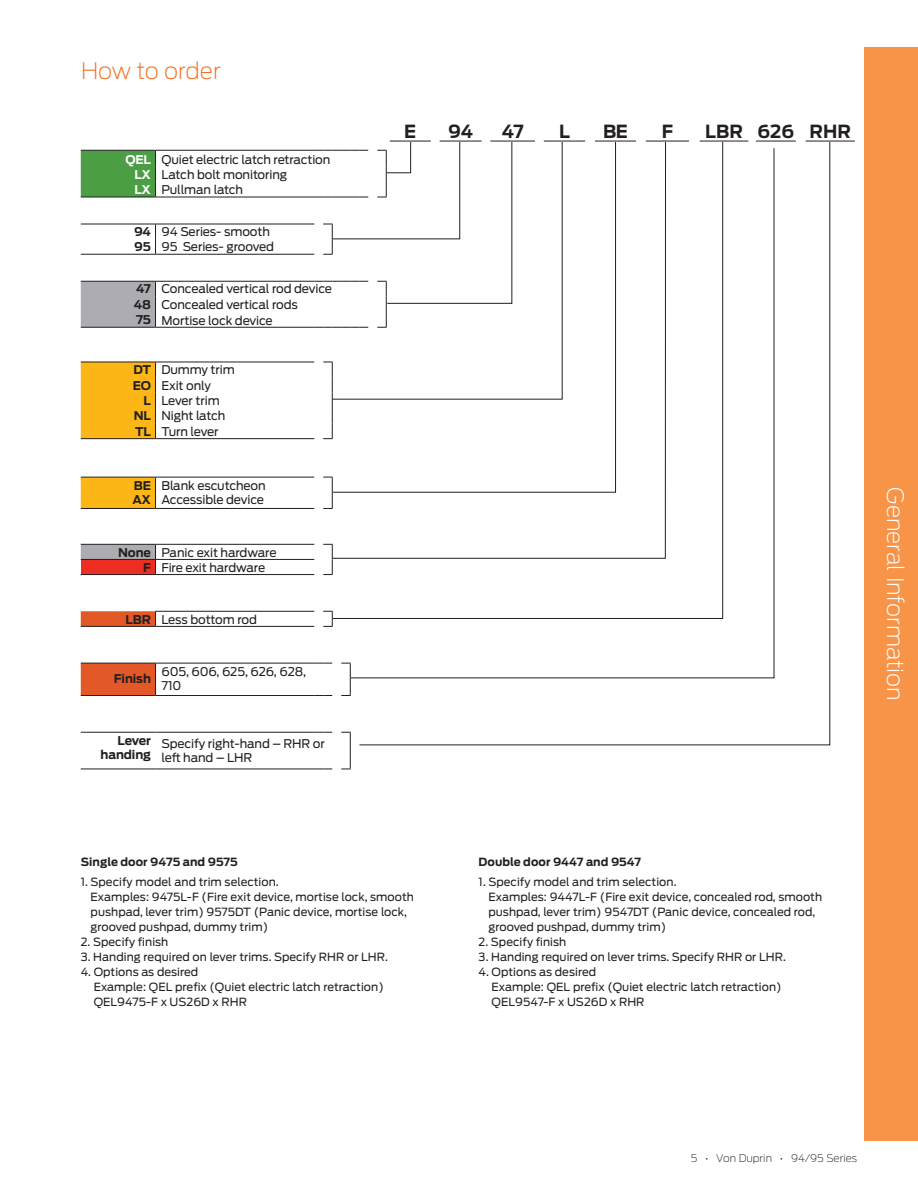
<style>
.page{position:relative;width:918px;height:1188px;background:#fff}
.page>*{position:absolute;margin:0;border:0;box-sizing:border-box;transform-origin:0 0}
.Subheadline_15_17pt{font:200 22.5px "Antenna";letter-spacing:-.01em;color:#fff}
.Section_subhead_15_18pt{font:200 22.5px "Antenna";color:#f36e21}
.t1{font:700 18px "Antenna";color:#231f20}
.Chart_Body_9_11{font:12px/14.2px "Antenna";letter-spacing:-.01em;color:#231f20}
.ChartBold_9_10{font:700 12px/14.2px "Antenna";letter-spacing:-.01em;color:#231f20;text-align:right}
.ChartBold_9_10-2{font:700 12px "Antenna";letter-spacing:-.01em;color:#fff}
._7_5_10_AntReg{font:11.25px/15px "Antenna";letter-spacing:.005em;color:#231f20}
._7_5_10_AntBold{font:700 11.25px "Antenna";letter-spacing:.005em;color:#231f20}
.t2{font:200 10.5px "Antenna";letter-spacing:.005em;color:#231f20}
</style>
<div class="page">
<svg style="left:156px;top:196px;width:176px;height:430px"></svg>
<hr style="left:81px;top:769px;width:75px;height:1px;background:#231f20">
<hr style="left:156px;top:438px;width:158px;height:1px;background:#231f20">
<hr style="left:156px;top:477px;width:158px;height:1px;background:#231f20">
<hr style="left:350px;top:663px;width:1px;height:32px;background:#231f20">
<div style="left:81px;top:151px;width:75px;height:46px;background:#4c9e45"></div>
<svg style="left:155px;top:225px;width:1px;height:29px"></svg>
<svg style="left:81px;top:611px;width:75px;height:84px"></svg>
<hr style="left:155px;top:663px;width:1px;height:32px;background:#231f20">
<hr style="left:81px;top:150px;width:75px;height:1px;background:#231f20">
<hr style="left:81px;top:224px;width:75px;height:1px;background:#231f20">
<hr style="left:156px;top:224px;width:158px;height:1px;background:#231f20">
<hr style="left:156px;top:362px;width:158px;height:1px;background:#231f20">
<hr style="left:156px;top:544px;width:158px;height:1px;background:#231f20">
<svg style="left:323px;top:362px;width:9px;height:77px"></svg>
<hr style="left:81px;top:197px;width:75px;height:1px;background:#231f20">
<hr style="left:81px;top:254px;width:75px;height:1px;background:#231f20">
<hr style="left:156px;top:254px;width:158px;height:1px;background:#231f20">
<hr style="left:81px;top:574px;width:75px;height:1px;background:#231f20">
<hr style="left:81px;top:626px;width:75px;height:1px;background:#231f20">
<hr style="left:81px;top:695px;width:75px;height:1px;background:#231f20">
<hr style="left:81px;top:732px;width:75px;height:1px;background:#231f20">
<hr style="left:156px;top:508px;width:158px;height:1px;background:#231f20">
<hr style="left:156px;top:574px;width:158px;height:1px;background:#231f20">
<hr style="left:156px;top:626px;width:158px;height:1px;background:#231f20">
<svg style="left:323px;top:544px;width:9px;height:31px"></svg>
<hr style="left:350px;top:733px;width:1px;height:36px;background:#231f20">
<hr style="left:156px;top:732px;width:158px;height:1px;background:#231f20">
<svg style="left:314px;top:732px;width:18px;height:1px"></svg>
<hr style="left:156px;top:663px;width:158px;height:1px;background:#231f20">
<svg style="left:314px;top:663px;width:18px;height:1px"></svg>
<hr style="left:156px;top:695px;width:158px;height:1px;background:#231f20">
<svg style="left:314px;top:695px;width:18px;height:1px"></svg>
<hr style="left:156px;top:281px;width:158px;height:1px;background:#231f20">
<svg style="left:81px;top:281px;width:75px;height:293px"></svg>
<hr style="left:156px;top:327px;width:158px;height:1px;background:#231f20">
<hr style="left:156px;top:150px;width:158px;height:1px;background:#231f20">
<hr style="left:156px;top:197px;width:158px;height:1px;background:#231f20">
<hr style="left:81px;top:559px;width:75px;height:1px;background:#231f20">
<hr style="left:156px;top:559px;width:158px;height:1px;background:#231f20">
<hr style="left:156px;top:769px;width:158px;height:1px;background:#231f20">
<svg style="left:314px;top:769px;width:18px;height:1px"></svg>
<hr style="left:155px;top:611px;width:159px;height:1px;background:#231f20">
<svg style="left:323px;top:611px;width:10px;height:16px"></svg>
<svg style="left:359px;top:328px;width:472px;height:418px"></svg>
<svg style="left:314px;top:140px;width:541px;height:188px"></svg>
<hr style="left:700px;top:141px;width:48px;height:1px;background:#231f20">
<hr style="left:756px;top:141px;width:40px;height:1px;background:#231f20">
<hr style="left:806px;top:141px;width:49px;height:1px;background:#231f20">
<div style="left:864px;top:47px;width:54px;height:1094px;background:#f79447"></div>
<p class="Section_subhead_15_18pt" style="left:81px;top:56px;width:141px">How to order</p>
<p class="ChartBold_9_10-2" style="left:125px;top:151px;width:27px">QEL</p>
<p class="Chart_Body_9_11" style="left:162px;top:152px;width:170px">Quiet electric latch retraction</p>
<p class="ChartBold_9_10-2" style="left:134px;top:166px;width:18px">LX</p>
<p class="Chart_Body_9_11" style="left:162px;top:167px;width:127px">Latch bolt monitoring</p>
<p class="ChartBold_9_10-2" style="left:134px;top:181px;width:18px">LX</p>
<p class="Chart_Body_9_11" style="left:162px;top:182px;width:83px">Pullman latch</p>
<p class="ChartBold_9_10" style="left:134px;top:225px;width:19px">94</p>
<p class="Chart_Body_9_11" style="left:162px;top:225px;width:110px">94 Series- smooth</p>
<p class="ChartBold_9_10" style="left:134px;top:240px;width:18px">95</p>
<p class="Chart_Body_9_11" style="left:162px;top:240px;width:114px">95 Series- grooved</p>
<p class="ChartBold_9_10" style="left:136px;top:282px;width:16px">47</p>
<p class="Chart_Body_9_11" style="left:162px;top:281px;width:172px">Concealed vertical rod device</p>
<p class="Chart_Body_9_11" style="left:162px;top:297px;width:138px">Concealed vertical rods</p>
<p class="Chart_Body_9_11" style="left:162px;top:313px;width:113px">Mortise lock device</p>
<p class="ChartBold_9_10" style="left:134px;top:298px;width:19px">48</p>
<p class="ChartBold_9_10" style="left:136px;top:313px;width:16px">75</p>
<p class="ChartBold_9_10" style="left:134px;top:363px;width:19px">DT</p>
<p class="Chart_Body_9_11" style="left:162px;top:363px;width:75px">Dummy trim</p>
<p class="ChartBold_9_10" style="left:133px;top:378px;width:20px">EO</p>
<p class="Chart_Body_9_11" style="left:162px;top:378px;width:51px">Exit only</p>
<p class="ChartBold_9_10" style="left:144px;top:394px;width:9px">L</p>
<p class="Chart_Body_9_11" style="left:162px;top:393px;width:60px">Lever trim</p>
<p class="ChartBold_9_10" style="left:134px;top:409px;width:19px">NL</p>
<p class="Chart_Body_9_11" style="left:162px;top:409px;width:65px">Night latch</p>
<p class="ChartBold_9_10" style="left:135px;top:424px;width:17px">TL</p>
<p class="Chart_Body_9_11" style="left:162px;top:424px;width:59px">Turn lever</p>
<p class="ChartBold_9_10" style="left:134px;top:478px;width:19px">BE</p>
<p class="ChartBold_9_10" style="left:132px;top:492px;width:20px">AX</p>
<p class="Chart_Body_9_11" style="left:162px;top:478px;width:106px">Blank escutcheon</p>
<p class="Chart_Body_9_11" style="left:162px;top:492px;width:104px">Accessible device</p>
<p class="ChartBold_9_10" style="left:118px;top:545px;width:34px">None</p>
<p class="Chart_Body_9_11" style="left:162px;top:545px;width:117px">Panic exit hardware</p>
<p class="ChartBold_9_10" style="left:143px;top:560px;width:9px">F</p>
<p class="Chart_Body_9_11" style="left:162px;top:560px;width:105px">Fire exit hardware</p>
<p class="ChartBold_9_10" style="left:126px;top:612px;width:27px">LBR</p>
<p class="Chart_Body_9_11" style="left:162px;top:612px;width:97px">Less bottom rod</p>
<p class="ChartBold_9_10" style="left:114px;top:672px;width:39px">Finish</p>
<p class="Chart_Body_9_11" style="left:162px;top:665px;width:146px">605, 606, 625, 626, 628,<br>710</p>
<p class="ChartBold_9_10" style="left:101px;top:733px;width:52px">Lever handing</p>
<p class="Chart_Body_9_11" style="left:162px;top:736px;width:165px">Specify right-hand – RHR or left hand – LHR</p>
<p class="t1" style="left:404px;top:119px;width:14px">E</p>
<p class="t1" style="left:448px;top:119px;width:27px">94</p>
<p class="t1" style="left:502px;top:119px;width:24px">47</p>
<p class="t1" style="left:559px;top:119px;width:12px">L</p>
<p class="t1" style="left:603px;top:119px;width:26px">BE</p>
<p class="t1" style="left:662px;top:119px;width:13px">F</p>
<p class="t1" style="left:705px;top:119px;width:39px">LBR</p>
<p class="t1" style="left:757px;top:119px;width:38px">626</p>
<p class="t1" style="left:810px;top:119px;width:43px">RHR</p>
<p class="Subheadline_15_17pt" style="left:910px;top:487px;width:215px;rotate:90deg">General Information</p>
<p class="_7_5_10_AntBold" style="left:81px;top:854px;width:158px">Single door 9475 and 9575</p>
<p class="_7_5_10_AntReg" style="left:91px;top:874px;width:325px;text-indent:-10px">1. Specify model and trim selection.<br>Examples: 9475L-F (Fire exit device, mortise lock, smooth pushpad, lever trim) 9575DT (Panic device, mortise lock, grooved pushpad, dummy trim)</p>
<p class="_7_5_10_AntReg" style="left:81px;top:934px;width:89px">2. Specify finish</p>
<p class="_7_5_10_AntReg" style="left:81px;top:949px;width:309px">3. Handing required on lever trims. Specify RHR or LHR.</p>
<p class="_7_5_10_AntReg" style="left:94px;top:964px;width:292px;text-indent:-13px">4. Options as desired<br>Example: QEL prefix (Quiet electric latch retraction)<br>QEL9475-F x US26D x RHR</p>
<p class="_7_5_10_AntBold" style="left:479px;top:854px;width:164px">Double door 9447 and 9547</p>
<p class="_7_5_10_AntReg" style="left:488px;top:874px;width:335px;text-indent:-10px">1. Specify model and trim selection.<br>Examples: 9447L-F (Fire exit device, concealed rod, smooth pushpad, lever trim) 9547DT (Panic device, concealed rod, grooved pushpad, dummy trim)</p>
<p class="_7_5_10_AntReg" style="left:479px;top:934px;width:89px">2. Specify finish</p>
<p class="_7_5_10_AntReg" style="left:479px;top:949px;width:309px">3. Handing required on lever trims. Specify RHR or LHR.</p>
<p class="_7_5_10_AntReg" style="left:492px;top:964px;width:292px;text-indent:-13px">4. Options as desired<br>Example: QEL prefix (Quiet electric latch retraction)<br>QEL9547-F x US26D x RHR</p>
<p class="t2" style="left:691px;top:1151px;width:168px">5 • Von Duprin • 94/95 Series</p>
</div>
